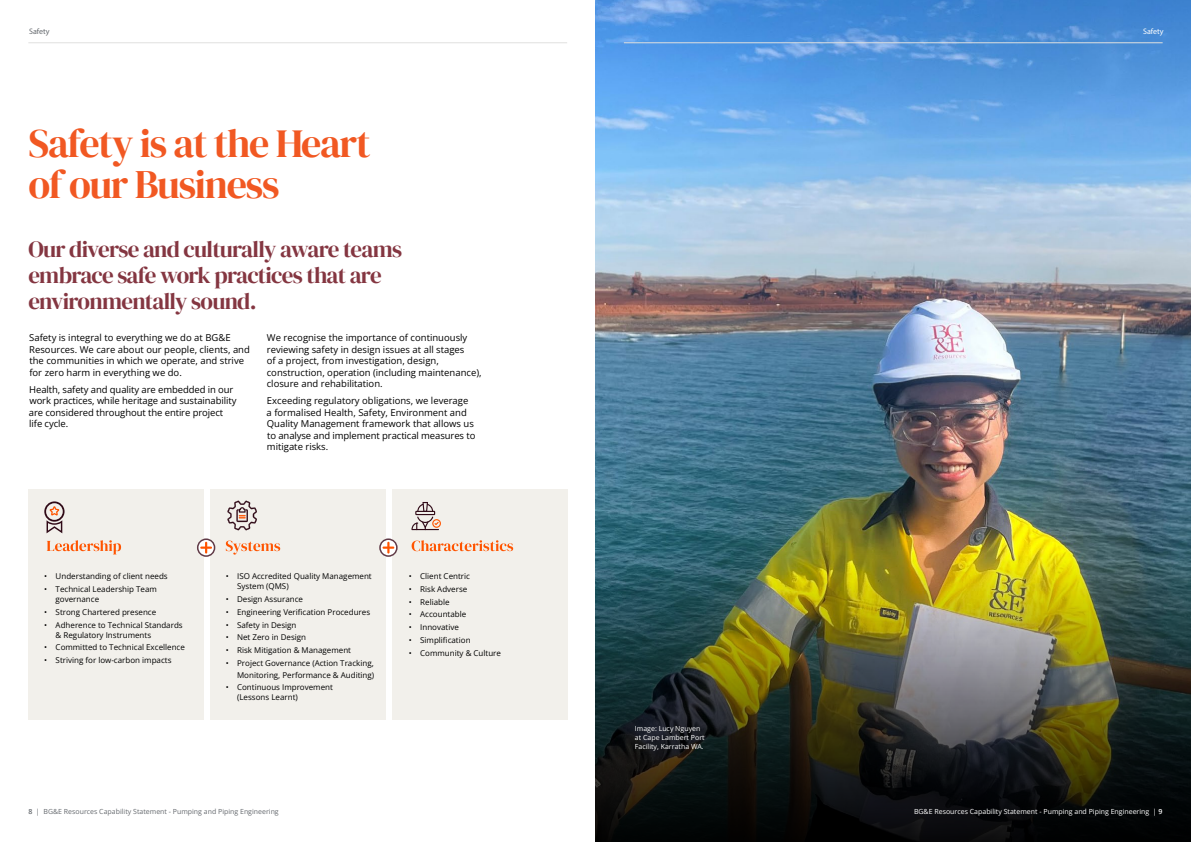
<style>
.page{position:relative;width:1191px;height:842px;background:#fff}
.page>*{position:absolute;margin:0;border:0;box-sizing:border-box;transform-origin:0 0}
.t1{font:40px/41px "DM Serif Display";letter-spacing:-.03em;color:#f15822}
.t2{font:23px/26px "DM Serif Display";letter-spacing:-.03em;color:#843641}
.t3{font:9.5px/11.5px "Open Sans";color:#000}
.t4{font:8px/10px "Open Sans";color:#000}
.t5{font:8px "Myriad Pro";color:#65696e}
.t6{font:8px "Myriad Pro";color:#fff}
.t7{font:7px/9px "Open Sans";color:#fff}
.t8{font:7px "Open Sans";color:#65696e}
.s1{font-weight:600}
</style>
<div class="page">
<div style="left:28px;top:489px;width:176px;height:231px;background:#f2f0eb"></div>
<div style="left:210px;top:489px;width:175px;height:231px;background:#f2f0eb"></div>
<div style="left:392px;top:489px;width:175px;height:231px;background:#f2f0eb"></div>
<svg style="left:47px;top:540px;width:74px;height:14px"></svg>
<svg style="left:226px;top:541px;width:54px;height:14px"></svg>
<svg style="left:411px;top:540px;width:102px;height:11px"></svg>
<svg style="left:227px;top:501px;width:30px;height:29px"></svg>
<svg style="left:44px;top:501px;width:21px;height:32px"></svg>
<svg style="left:411px;top:502px;width:30px;height:28px"></svg>
<svg style="left:197px;top:538px;width:18px;height:19px"></svg>
<svg style="left:379px;top:538px;width:18px;height:19px"></svg>
<img style="left:596px;top:0;width:595px;height:551px">
<img style="left:595px;top:551px;width:596px;height:291px">
<hr style="left:624px;top:43px;width:538px;height:1px;background:#e0e0df">
<hr style="left:28px;top:43px;width:539px;height:1px;background:#e0e0df">
<p class="t5" style="left:29px;top:27px;width:22px">Safety</p>
<h1 class="t1" style="left:28px;top:124px;width:344px">Safety is at the Heart of our Business</h1>
<h2 class="t2" style="left:28px;top:236px;width:375px">Our diverse and culturally aware teams embrace safe work practices that are environmentally sound.</h2>
<p class="t3" style="left:29px;top:332px;width:222px">Safety is integral to everything we do at BG&amp;E Resources. We care about our people, clients, and the communities in which we operate, and strive for zero harm in everything we do.</p>
<p class="t3" style="left:29px;top:383px;width:209px">Health, safety and quality are embedded in our work practices, while heritage and sustainability are considered throughout the entire project life cycle.</p>
<p class="t3" style="left:267px;top:332px;width:216px">We recognise the importance of continuously reviewing safety in design issues at all stages<br>of a project, from investigation, design, construction, operation (including maintenance), closure and rehabilitation.</p>
<p class="t3" style="left:267px;top:395px;width:210px">Exceeding regulatory obligations, we leverage a formalised Health, Safety, Environment and Quality Management framework that allows us to analyse and implement practical measures to mitigate risks.</p>
<p class="t4" style="left:44px;top:571px;width:125px">• Understanding of client needs</p>
<p class="t4" style="left:56px;top:584px;width:103px;text-indent:-11px">• Technical Leadership Team governance</p>
<p class="t4" style="left:44px;top:607px;width:113px">• Strong Chartered presence</p>
<p class="t4" style="left:56px;top:619px;width:129px;text-indent:-11px">• Adherence to Technical Standards &amp; Regulatory Instruments</p>
<p class="t4" style="left:44px;top:642px;width:142px">• Committed to Technical Excellence</p>
<p class="t4" style="left:44px;top:655px;width:129px">• Striving for low-carbon impacts</p>
<p class="t4" style="left:237px;top:571px;width:136px;text-indent:-11px">• ISO Accredited Quality Management<br>System (QMS)</p>
<p class="t4" style="left:226px;top:594px;width:79px">• Design Assurance</p>
<p class="t4" style="left:226px;top:607px;width:146px">• Engineering Verification Procedures</p>
<p class="t4" style="left:226px;top:619px;width:72px">• Safety in Design</p>
<p class="t4" style="left:226px;top:632px;width:82px">• Net Zero in Design</p>
<p class="t4" style="left:226px;top:645px;width:127px">• Risk Mitigation &amp; Management</p>
<p class="t4" style="left:226px;top:657px;width:150px;line-height:11.5px;text-align:right">• Project Governance (Action Tracking,<br>Monitoring, Performance &amp; Auditing)</p>
<p class="t4" style="left:237px;top:682px;width:97px;text-indent:-11px">• Continuous Improvement (Lessons Learnt)</p>
<p class="t4" style="left:409px;top:571px;width:63px">• Client Centric</p>
<p class="t4" style="left:409px;top:584px;width:60px">• Risk Adverse</p>
<p class="t4" style="left:409px;top:596px;width:42px">• Reliable</p>
<p class="t4" style="left:409px;top:609px;width:59px">• Accountable</p>
<p class="t4" style="left:409px;top:622px;width:51px">• Innovative</p>
<p class="t4" style="left:409px;top:635px;width:63px">• Simplification</p>
<p class="t4" style="left:409px;top:648px;width:94px">• Community &amp; Culture</p>
<p class="t7" style="left:635px;top:724px;width:71px">Image: Lucy Nguyen at Cape Lambert Port<br>Facility, Karratha WA.</p>
<p class="t6" style="left:1143px;top:27px;width:22px">Safety</p>
<p class="t8" style="left:28px;top:806px;width:252px"><span class="s1">8</span> | BG&amp;E Resources Capability Statement - Pumping and Piping Engineering</p>
<p class="t7" style="left:914px;top:806px;width:250px">BG&amp;E Resources Capability Statement - Pumping and Piping Engineering | <span class="s1">9</span></p>
</div>
